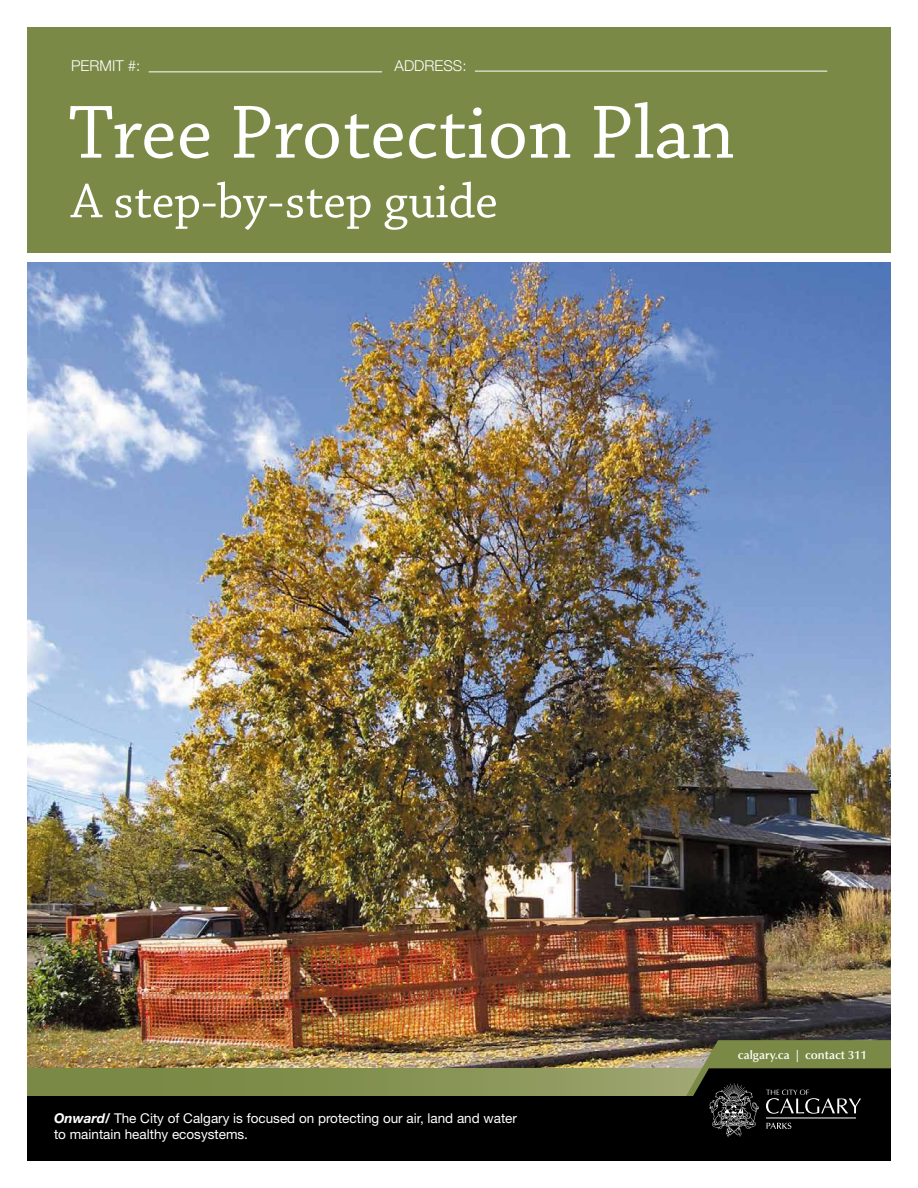
<style>
.page{position:relative;width:918px;height:1188px;background:#fff}
.page>*{position:absolute;margin:0;border:0;box-sizing:border-box;transform-origin:0 0}
.t1{font:79.5px "Chaparral Pro";color:#fff}
.t2{font:51px "Chaparral Pro";color:#fff}
.t3{font:300 15px "Helvetica Neue LT Std";color:#fff}
.t4{font:13.5px/16.2px "Helvetica Neue LT Std";color:#fff}
.t5{font:600 12px "Optima LT Std";color:#fff}
.s1{font-weight:700;font-style:italic}
</style>
<div class="page">
<img style="left:27px;top:262px;width:864px;height:806px">
<div style="left:27px;top:27px;width:864px;height:226px;background:#7a8a46"></div>
<hr style="left:149px;top:71px;width:233px;height:1px;background:#fff">
<hr style="left:475px;top:71px;width:352px;height:1px;background:#fff">
<svg style="left:27px;top:1068px;width:622px;height:29px;background:#7f8c4e"></svg>
<div style="left:27px;top:1097px;width:864px;height:64px;background:#000"></div>
<svg style="left:649px;top:1040px;width:242px;height:97px"></svg>
<p class="t3" style="left:71px;top:57px;width:71px">PERMIT #:</p>
<p class="t3" style="left:395px;top:57px;width:73px">ADDRESS:</p>
<h1 class="t1" style="left:68px;top:89px;width:668px">Tree Protection Plan</h1>
<h2 class="t2" style="left:71px;top:173px;width:428px">A step-by-step guide</h2>
<p class="t4" style="left:54px;top:1110px;width:465px"><span class="s1">Onward/</span> The City of Calgary is focused on protecting our air, land and water to maintain healthy ecosystems.</p>
<p class="t5" style="left:738px;top:1048px;width:130px">calgary.ca | contact 311</p>
</div>
